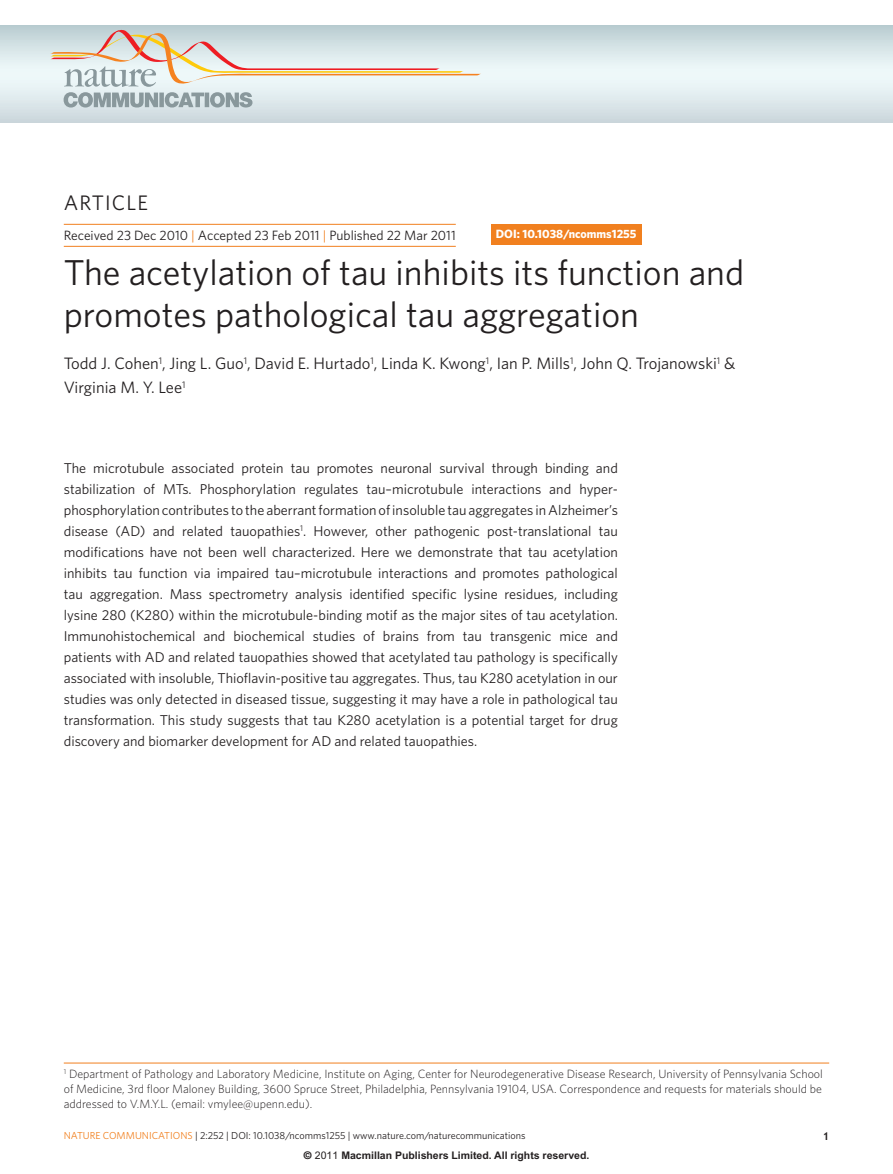
<style>
.page{position:relative;width:893px;height:1174px;background:#fff}
.page>*{position:absolute;margin:0;border:0;box-sizing:border-box;transform-origin:0 0}
.t1{font:36px/42px "Whitney";color:#231f20}
.t2{font:21px "Whitney";letter-spacing:.05em;color:#231f20}
.t3{font:16.5px/24px "Whitney";color:#231f20}
.t4{font:14.25px/21px "Whitney";color:#231f20;text-align:justify}
.t5{font:13.5px "Whitney";color:#231f20}
.t6{font:300 12px/15px "Whitney";color:#231f20;text-align:justify}
.t7{font:700 12px "Whitney";color:#fff}
.t8{font:700 10.5px "Arial";color:#231f20}
.t9{font:10.2px "Whitney";color:#231f20}
.t10{font:10.2px "Whitney";color:#f1801f}
.s1{color:#f1801f}
.s2{font-family:"Helvetica"}
.s3{font-weight:400}
</style>
<div class="page">
<svg style="left:0;top:25px;width:893px;height:97px;background:#d8e4e7"></svg>
<svg style="left:50px;top:30px;width:431px;height:77px;background:#d8dad6"></svg>
<hr style="left:64px;top:224px;width:392px;height:1px;background:#f1801f">
<hr style="left:64px;top:246px;width:392px;height:1px;background:#f1801f">
<div style="left:492px;top:225px;width:150px;height:20px;background:#f1801f"></div>
<hr style="left:64px;top:1062px;width:765px;height:1px;background:#f1801f">
<h2 class="t2" style="left:64px;top:190px;width:86px">ARTICLE</h2>
<p class="t5" style="left:64px;top:227px;width:393px">Received 23 Dec 2010 <span class="s1">|</span> Accepted 23 Feb 2011 <span class="s1">|</span> Published 22 Mar 2011</p>
<p class="t7" style="left:496px;top:227px;width:142px">DOI: 10.1038/ncomms1255</p>
<h1 class="t1" style="left:64px;top:251px;width:682px">The acetylation of tau inhibits its function and promotes pathological tau aggregation</h1>
<p class="t3" style="left:64px;top:351px;width:673px">Todd J. Cohen<sup>1</sup>, Jing L. Guo<sup>1</sup>, David E. Hurtado<sup>1</sup>, Linda K. Kwong<sup>1</sup>, Ian P. Mills<sup>1</sup>, John Q. Trojanowski<sup>1</sup> &amp;<br>Virginia M. Y. Lee<sup>1</sup></p>
<p class="t4" style="left:64px;top:457px;width:556px">The microtubule associated protein tau promotes neuronal survival through binding and stabilization of MTs. Phosphorylation regulates tau–microtubule interactions and hyper&shy;phosphorylation contributes to the aberrant formation of insoluble tau aggregates in Alzheimer’s disease (AD) and related tauopathies<sup>1</sup>. However, other pathogenic post-translational tau modifications have not been well characterized. Here we demonstrate that tau acetylation inhibits tau function via impaired tau–microtubule interactions and promotes pathological tau aggregation. Mass spectrometry analysis identified specific lysine residues, including lysine 280 (K280) within the microtubule-binding motif as the major sites of tau acetylation.<br>Immunohistochemical and biochemical studies of brains from tau transgenic mice and patients with AD and related tauopathies showed that acetylated tau pathology is specifically associated with insoluble, Thioflavin-positive tau aggregates. Thus, tau K280 acetylation in our studies was only detected in diseased tissue, suggesting it may have a role in pathological tau transformation. This study suggests that tau K280 acetylation is a potential target for drug discovery and biomarker development for AD and related tauopathies.</p>
<p class="t6" style="left:64px;top:1066px;width:761px"><sup>1</sup> Department of Pathology and Laboratory Medicine, Institute on Aging, Center for Neurodegenerative Disease Research, University of Pennsylvania School of Medicine, 3rd floor Maloney Building, 3600 Spruce Street, Philadelphia, Pennsylvania 19104, USA. Correspondence and requests for materials should be addressed to V.M.Y.L. (email: vmylee@upenn.edu).</p>
<p class="t10" style="left:64px;top:1129px;width:91px">nature communicati</p>
<p class="t9" style="left:173px;top:1129px;width:354px"><span class="s1">ons</span> | 2:252 | DOI: 10.1038/ncomms1255 | www.nature.com/naturecommunications</p>
<p class="t8" style="left:304px;top:1149px;width:287px"><span class="s2">©</span> <span class="s3">2011</span> Macmillan Publishers Limited. All rights reserved.</p>
</div>
